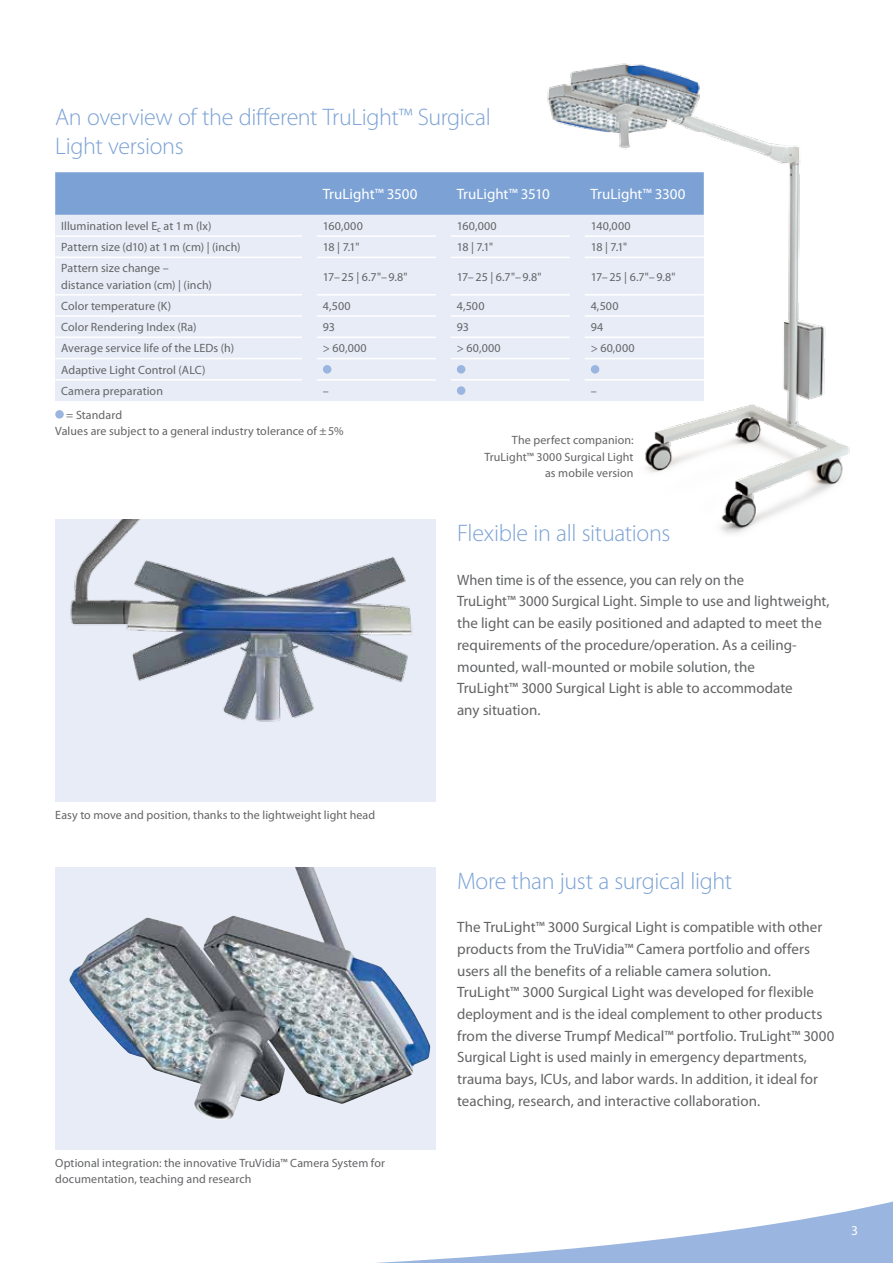
<style>
.page{position:relative;width:893px;height:1263px;background:#fff}
.page>*{position:absolute;margin:0;border:0;box-sizing:border-box;transform-origin:0 0}
.t1{font:300 24px/28.8px "Myriad Pro";letter-spacing:-.015em;color:#7ca2d5}
.t2{font:15px/21.8px "Myriad Pro";color:#636466}
.t3{font:15px "Myriad Pro";color:#fff}
.t4{font:13.5px "Myriad Pro";color:#fff}
.t5{font:12px/16.5px "Myriad Pro";letter-spacing:.005em;color:#636466}
</style>
<div class="page">
<div style="left:55px;top:867px;width:381px;height:282px;background:#e7ecf7"></div>
<img style="left:69px;top:867px;width:361px;height:253px">
<img style="left:55px;top:520px;width:381px;height:282px">
<img style="left:547px;top:63px;width:303px;height:471px">
<svg style="left:376px;top:1201px;width:517px;height:62px"></svg>
<div style="left:55px;top:410px;width:9px;height:9px;background:#9ab5df;border-radius:50%"></div>
<div style="left:55px;top:172px;width:649px;height:43px;background:#7ca2d5"></div>
<div style="left:55px;top:215px;width:649px;height:186px;background:#e7ecf7"></div>
<hr style="left:55px;top:235px;width:247px;height:2px;background:#fff">
<hr style="left:55px;top:257px;width:247px;height:1px;background:#fff">
<hr style="left:55px;top:294px;width:247px;height:1px;background:#fff">
<hr style="left:55px;top:315px;width:247px;height:2px;background:#fff">
<hr style="left:55px;top:337px;width:247px;height:1px;background:#fff">
<hr style="left:55px;top:358px;width:247px;height:1px;background:#fff">
<hr style="left:317px;top:235px;width:119px;height:2px;background:#fff">
<hr style="left:317px;top:257px;width:119px;height:1px;background:#fff">
<hr style="left:317px;top:294px;width:119px;height:1px;background:#fff">
<hr style="left:317px;top:315px;width:119px;height:2px;background:#fff">
<hr style="left:317px;top:337px;width:119px;height:1px;background:#fff">
<hr style="left:317px;top:358px;width:119px;height:1px;background:#fff">
<hr style="left:451px;top:235px;width:119px;height:2px;background:#fff">
<hr style="left:585px;top:235px;width:119px;height:2px;background:#fff">
<hr style="left:451px;top:257px;width:119px;height:1px;background:#fff">
<hr style="left:585px;top:257px;width:119px;height:1px;background:#fff">
<hr style="left:451px;top:294px;width:119px;height:1px;background:#fff">
<hr style="left:585px;top:294px;width:119px;height:1px;background:#fff">
<hr style="left:451px;top:315px;width:119px;height:2px;background:#fff">
<hr style="left:585px;top:315px;width:119px;height:2px;background:#fff">
<hr style="left:451px;top:337px;width:119px;height:1px;background:#fff">
<hr style="left:585px;top:337px;width:119px;height:1px;background:#fff">
<hr style="left:451px;top:358px;width:119px;height:1px;background:#fff">
<hr style="left:585px;top:358px;width:119px;height:1px;background:#fff">
<hr style="left:55px;top:379px;width:247px;height:2px;background:#fff">
<hr style="left:317px;top:379px;width:119px;height:2px;background:#fff">
<hr style="left:451px;top:379px;width:119px;height:2px;background:#fff">
<hr style="left:585px;top:379px;width:119px;height:2px;background:#fff">
<div style="left:323px;top:365px;width:8px;height:9px;background:#9ab5df;border-radius:50%"></div>
<div style="left:457px;top:365px;width:8px;height:9px;background:#9ab5df;border-radius:50%"></div>
<div style="left:591px;top:365px;width:8px;height:9px;background:#9ab5df;border-radius:50%"></div>
<div style="left:457px;top:386px;width:8px;height:9px;background:#9ab5df;border-radius:50%"></div>
<h1 class="t1" style="left:55px;top:103px;width:437px">An overview of the different TruLight™ Surgical<br>Light versions</h1>
<p class="t3" style="left:323px;top:186px;width:96px">TruLight™ 3500</p>
<p class="t3" style="left:457px;top:186px;width:95px">TruLight™ 3510</p>
<p class="t3" style="left:591px;top:186px;width:96px">TruLight™ 3300</p>
<p class="t5" style="left:61px;top:218px;width:152px">Illumination level E<sub>c</sub> at 1m (lx)</p>
<p class="t5" style="left:323px;top:218px;width:41px">160,000</p>
<p class="t5" style="left:457px;top:218px;width:41px">160,000</p>
<p class="t5" style="left:591px;top:218px;width:41px">140,000</p>
<p class="t5" style="left:61px;top:239px;width:181px">Pattern size (d10) at 1m (cm) | (inch)</p>
<p class="t5" style="left:323px;top:239px;width:38px">18 | 7.1"</p>
<p class="t5" style="left:457px;top:239px;width:38px">18 | 7.1"</p>
<p class="t5" style="left:591px;top:239px;width:38px">18 | 7.1"</p>
<p class="t5" style="left:61px;top:260px;width:152px">Pattern size change – distance variation (cm) | (inch)</p>
<p class="t5" style="left:323px;top:269px;width:86px">17–25 | 6.7"–9.8"</p>
<p class="t5" style="left:457px;top:269px;width:86px">17–25 | 6.7"–9.8"</p>
<p class="t5" style="left:591px;top:269px;width:86px">17–25 | 6.7"–9.8"</p>
<p class="t5" style="left:61px;top:298px;width:111px">Color temperature (K)</p>
<p class="t5" style="left:323px;top:298px;width:29px">4,500</p>
<p class="t5" style="left:457px;top:298px;width:29px">4,500</p>
<p class="t5" style="left:591px;top:298px;width:29px">4,500</p>
<p class="t5" style="left:61px;top:319px;width:137px">Color Rendering Index (Ra)</p>
<p class="t5" style="left:323px;top:319px;width:14px">93</p>
<p class="t5" style="left:457px;top:319px;width:14px">93</p>
<p class="t5" style="left:591px;top:319px;width:14px">94</p>
<p class="t5" style="left:61px;top:340px;width:174px">Average service life of the LEDs (h)</p>
<p class="t5" style="left:323px;top:340px;width:45px">&gt; 60,000</p>
<p class="t5" style="left:457px;top:340px;width:45px">&gt; 60,000</p>
<p class="t5" style="left:591px;top:340px;width:45px">&gt; 60,000</p>
<p class="t5" style="left:61px;top:359px;width:146px;line-height:21.3px">Adaptive Light Control (ALC)<br>Camera preparation</p>
<p class="t5" style="left:323px;top:383px;width:7px">–</p>
<p class="t5" style="left:591px;top:383px;width:7px">–</p>
<p class="t5" style="left:55px;top:407px;width:290px;text-indent:11px">= Standard<br>Values are subject to a general industry tolerance of ±5%</p>
<p class="t5" style="left:484px;top:432px;width:151px;text-align:right">The perfect companion:<br>TruLight™ 3000 Surgical Light as mobile version</p>
<h1 class="t1" style="left:457px;top:519px;width:215px">Flexible in all situations</h1>
<p class="t2" style="left:457px;top:569px;width:374px">When time is of the essence, you can rely on the<br>TruLight™ 3000 Surgical Light. Simple to use and lightweight, the light can be easily positioned and adapted to meet the requirements of the procedure/operation. As a ceiling&shy;mounted, wall-mounted or mobile solution, the<br>TruLight™ 3000 Surgical Light is able to accommodate<br>any situation.</p>
<p class="t5" style="left:55px;top:807px;width:322px">Easy to move and position, thanks to the lightweight light head</p>
<p class="t5" style="left:55px;top:1154px;width:331px">Optional integration: the innovative TruVidia™ Camera System for documentation, teaching and research</p>
<h1 class="t1" style="left:457px;top:867px;width:277px">More than just a surgical light</h1>
<p class="t2" style="left:457px;top:916px;width:379px">The TruLight™ 3000 Surgical Light is compatible with other products from the TruVidia™ Camera portfolio and offers users all the benefits of a reliable camera solution.<br>TruLight™ 3000 Surgical Light was developed for flexible deployment and is the ideal complement to other products from the diverse Trumpf Medical™ portfolio. TruLight™ 3000<br>Surgical Light is used mainly in emergency departments, trauma bays, ICUs, and labor wards. In addition, it ideal for teaching, research, and interactive collaboration.</p>
<p class="t4" style="left:851px;top:1223px;width:8px">3</p>
</div>
